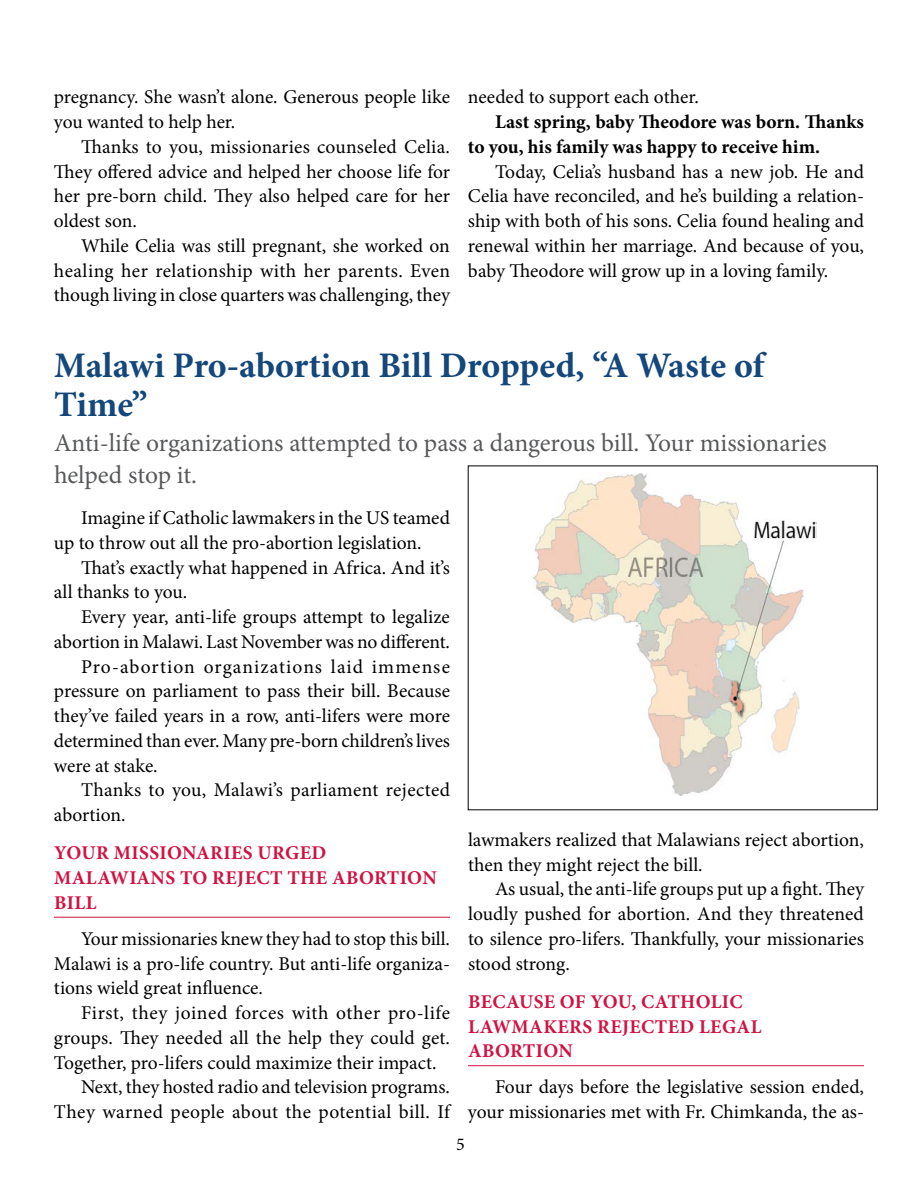
<style>
.page{position:relative;width:918px;height:1188px;background:#fff}
.page>*{position:absolute;margin:0;border:0;box-sizing:border-box;transform-origin:0 0}
.t1{font:700 36px/39px "Minion Pro";letter-spacing:-.005em;color:#14477b}
.t2{font:25.5px/31.5px "Minion Pro";letter-spacing:-.005em;color:#58595b}
.t3{font:19.5px/24.8px "Minion Pro";color:#000;text-align:justify}
.t4{font:700 19.5px/24.8px "Minion Pro";letter-spacing:.02em;color:#d11242}
.t5{font:19.5px "Minion Pro";letter-spacing:.02em;color:#000}
.t6{font:700 19.5px/24.8px "Minion Pro";color:#000}
.t7{font:19.5px "Minion Pro";letter-spacing:.03em;color:#000}
.t8{font:19.5px "Minion Pro";letter-spacing:.055em;color:#000}
.t9{font:18px "Minion Pro";color:#000}
</style>
<div class="page">
<hr style="left:54px;top:917px;width:396px;height:1px;background:#d11242">
<hr style="left:468px;top:1065px;width:396px;height:1px;background:#d11242">
<img style="left:534px;top:474px;width:282px;height:321px">
<p class="t3" style="left:54px;top:87px;width:398px">pregnancy. She wasn’t alone. Generous people like you wanted to help her.</p>
<p class="t3" style="left:54px;top:136px;width:398px;text-indent:27px">Thanks to you, missionaries counseled Celia.<br>They offered advice and helped her choose life for her pre-born child. They also helped care for her oldest son.</p>
<p class="t3" style="left:54px;top:235px;width:398px;text-indent:27px">While Celia was still pregnant, she worked on healing her relationship with her parents. Even though living in close quarters was challenging, they</p>
<p class="t3" style="left:468px;top:87px;width:232px">needed to support each other.</p>
<p class="t6" style="left:468px;top:111px;width:398px;text-indent:27px">Last spring, baby Theodore was born. Thanks to you, his family was happy to receive him.</p>
<p class="t3" style="left:468px;top:161px;width:398px;text-indent:27px">Today, Celia’s husband has a new job. He and Celia have reconciled, and he’s building a relation&shy;ship with both of his sons. Celia found healing and renewal within her marriage. And because of you, baby Theodore will grow up in a loving family.</p>
<h1 class="t1" style="left:54px;top:349px;width:712px">Malawi Pro-abortion Bill Dropped, “A Waste of<br>Time”</h1>
<h2 class="t2" style="left:54px;top:430px;width:775px">Anti-life organizations attempted to pass a dangerous bill. Your missionaries helped stop it.</h2>
<p class="t3" style="left:54px;top:507px;width:398px;text-indent:27px">Imagine if Catholic lawmakers in the US teamed up to throw out all the pro-abortion legislation.</p>
<p class="t3" style="left:54px;top:557px;width:397px;text-indent:27px">That’s exactly what happened in Africa. And it’s all thanks to you.</p>
<p class="t3" style="left:81px;top:606px;width:370px">Every year, anti-life groups attempt to legalize</p>
<p class="t3" style="left:54px;top:631px;width:398px">abortion in Malawi. Last November was no different.</p>
<p class="t8" style="left:81px;top:659px;width:371px">Pro-abortion organizations laid immense</p>
<p class="t3" style="left:54px;top:681px;width:398px">pressure on parliament to pass their bill. Because</p>
<p class="t3" style="left:54px;top:705px;width:397px">they’ve failed years in a row, anti-lifers were more</p>
<p class="t3" style="left:54px;top:730px;width:397px">determined than ever. Many pre-born children’s lives</p>
<p class="t3" style="left:54px;top:755px;width:105px">were at stake.</p>
<p class="t5" style="left:81px;top:783px;width:371px">Thanks to you, Malawi’s parliament rejected</p>
<p class="t3" style="left:54px;top:804px;width:73px">abortion.</p>
<p class="t4" style="left:54px;top:843px;width:384px">YOUR MISSIONARIES URGED<br>MALAWIANS TO REJECT THE ABORTION<br>BILL</p>
<p class="t3" style="left:54px;top:928px;width:398px;text-indent:27px">Your missionaries knew they had to stop this bill.<br>Malawi is a pro-life country. But anti-life organiza&shy;tions wield great influence.</p>
<p class="t7" style="left:81px;top:1005px;width:371px">First, they joined forces with other pro-life</p>
<p class="t3" style="left:54px;top:1027px;width:398px">groups. They needed all the help they could get.</p>
<p class="t3" style="left:54px;top:1052px;width:384px">Together, pro-lifers could maximize their impact.</p>
<p class="t3" style="left:81px;top:1077px;width:370px">Next, they hosted radio and television programs.</p>
<p class="t5" style="left:54px;top:1104px;width:397px">They warned people about the potential bill. If</p>
<p class="t3" style="left:468px;top:829px;width:398px">lawmakers realized that Malawians reject abortion, then they might reject the bill.</p>
<p class="t3" style="left:468px;top:879px;width:398px;text-indent:27px">As usual, the anti-life groups put up a fight. They loudly pushed for abortion. And they threatened to silence pro-lifers. Thankfully, your missionaries stood strong.</p>
<p class="t4" style="left:468px;top:991px;width:295px">BECAUSE OF YOU, CATHOLIC<br>LAWMAKERS REJECTED LEGAL<br>ABORTION</p>
<p class="t3" style="left:468px;top:1077px;width:398px;text-align:right">Four days before the legislative session ended, your missionaries met with Fr. Chimkanda, the as-</p>
<p class="t9" style="left:456px;top:1137px;width:10px">5</p>
</div>
